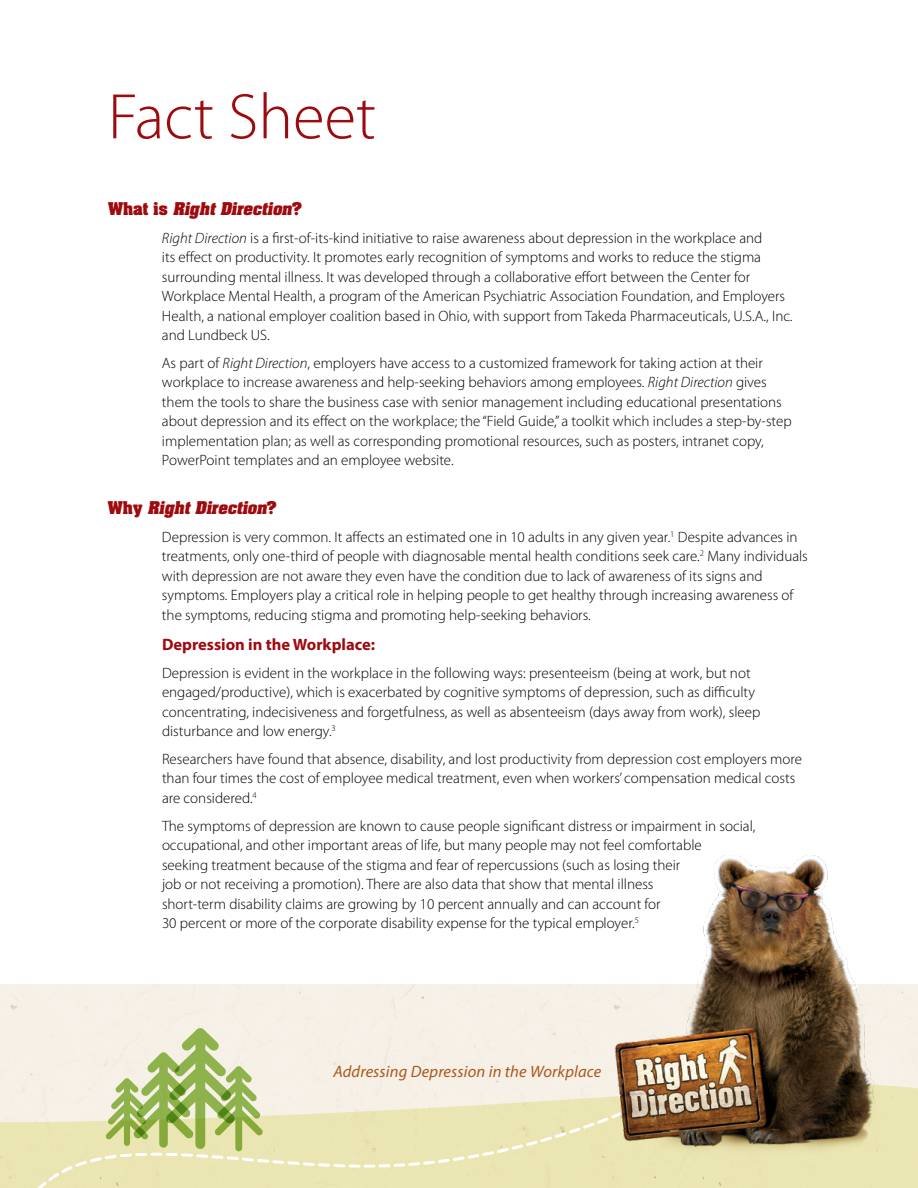
<style>
.page{position:relative;width:918px;height:1188px;background:#fff}
.page>*{position:absolute;margin:0;border:0;box-sizing:border-box;transform-origin:0 0}
.t1{font:300 64.95px "Myriad Pro";color:#9e0b0f}
.t2{font:italic 16.5px "Myriad Pro";letter-spacing:.01em;color:#ac581c}
.t3{font:700 16.5px "Myriad Pro";color:#9e0b0f}
.t4{font:300 15px/19.5px "Myriad Pro";color:#000}
.t5{font:italic 700 15px "Aachen";color:#9e0b0f}
.s1{font-style:normal}
.s2{font-style:italic}
</style>
<div class="page">
<svg style="left:0;top:985px;width:27px;height:203px;background:#f1ecd5"></svg>
<svg style="left:27px;top:984px;width:891px;height:204px;background:#f1ecd2"></svg>
<svg style="left:887px;top:984px;width:31px;height:160px;background:#f1ecd4"></svg>
<img style="left:600px;top:855px;width:287px;height:310px">
<svg style="left:34px;top:1028px;width:316px;height:160px;background:#e0e1b9"></svg>
<h1 class="t1" style="left:108px;top:81px;width:270px">Fact Sheet</h1>
<p class="t5" style="left:108px;top:198px;width:196px"><span class="s1">W h a t i s</span> Right Direction<span class="s1">?</span></p>
<p class="t4" style="left:162px;top:228px;width:632px"><span class="s2">Right Direction</span> is a first-of-its-kind initiative to raise awareness about depression in the workplace and<br>its effect on productivity. It promotes early recognition of symptoms and works to reduce the stigma surrounding mental illness. It was developed through a collaborative effort between the Center for Workplace Mental Health, a program of the American Psychiatric Association Foundation, and Employers Health, a national employer coalition based in Ohio, with support from Takeda Pharmaceuticals, U.S.A., Inc. and Lundbeck US.</p>
<p class="t4" style="left:162px;top:353px;width:631px">As part of <span class="s2">Right Direction</span>, employers have access to a customized framework for taking action at their workplace to increase awareness and help-seeking behaviors among employees. <span class="s2">Right Direction</span> gives them the tools to share the business case with senior management including educational presentations about depression and its effect on the workplace; the “Field Guide,” a toolkit which includes a step-by-step implementation plan; as well as corresponding promotional resources, such as posters, intranet copy, PowerPoint templates and an employee website.</p>
<p class="t5" style="left:108px;top:497px;width:171px"><span class="s1">W h y</span> Right Direction<span class="s1">?</span></p>
<p class="t4" style="left:162px;top:527px;width:647px">Depression is very common. It affects an estimated one in 10 adults in any given year.<sup>1</sup> Despite advances in treatments, only one-third of people with diagnosable mental health conditions seek care.<sup>2</sup> Many individuals with depression are not aware they even have the condition due to lack of awareness of its signs and symptoms. Employers play a critical role in helping people to get healthy through increasing awareness of the symptoms, reducing stigma and promoting help-seeking behaviors.</p>
<p class="t3" style="left:162px;top:634px;width:215px">Depression in the Workplace:</p>
<p class="t4" style="left:162px;top:663px;width:600px">Depression is evident in the workplace in the following ways: presenteeism (being at work, but not engaged/productive), which is exacerbated by cognitive symptoms of depression, such as difficulty concentrating, indecisiveness and forgetfulness, as well as absenteeism (days away from work), sleep disturbance and low energy.<sup>3</sup></p>
<p class="t4" style="left:162px;top:749px;width:642px">Researchers have found that absence, disability, and lost productivity from depression cost employers more than four times the cost of employee medical treatment, even when workers’ compensation medical costs are considered.<sup>4</sup></p>
<p class="t4" style="left:162px;top:816px;width:595px">The symptoms of depression are known to cause people significant distress or impairment in social, occupational, and other important areas of life, but many people may not feel comfortable<br>seeking treatment because of the stigma and fear of repercussions (such as losing their<br>job or not receiving a promotion). There are also data that show that mental illness<br>short-term disability claims are growing by 10 percent annually and can account for<br>30 percent or more of the corporate disability expense for the typical employer.<sup>5</sup></p>
<p class="t2" style="left:333px;top:1062px;width:270px">Addressing Depression in the Workplace</p>
</div>
